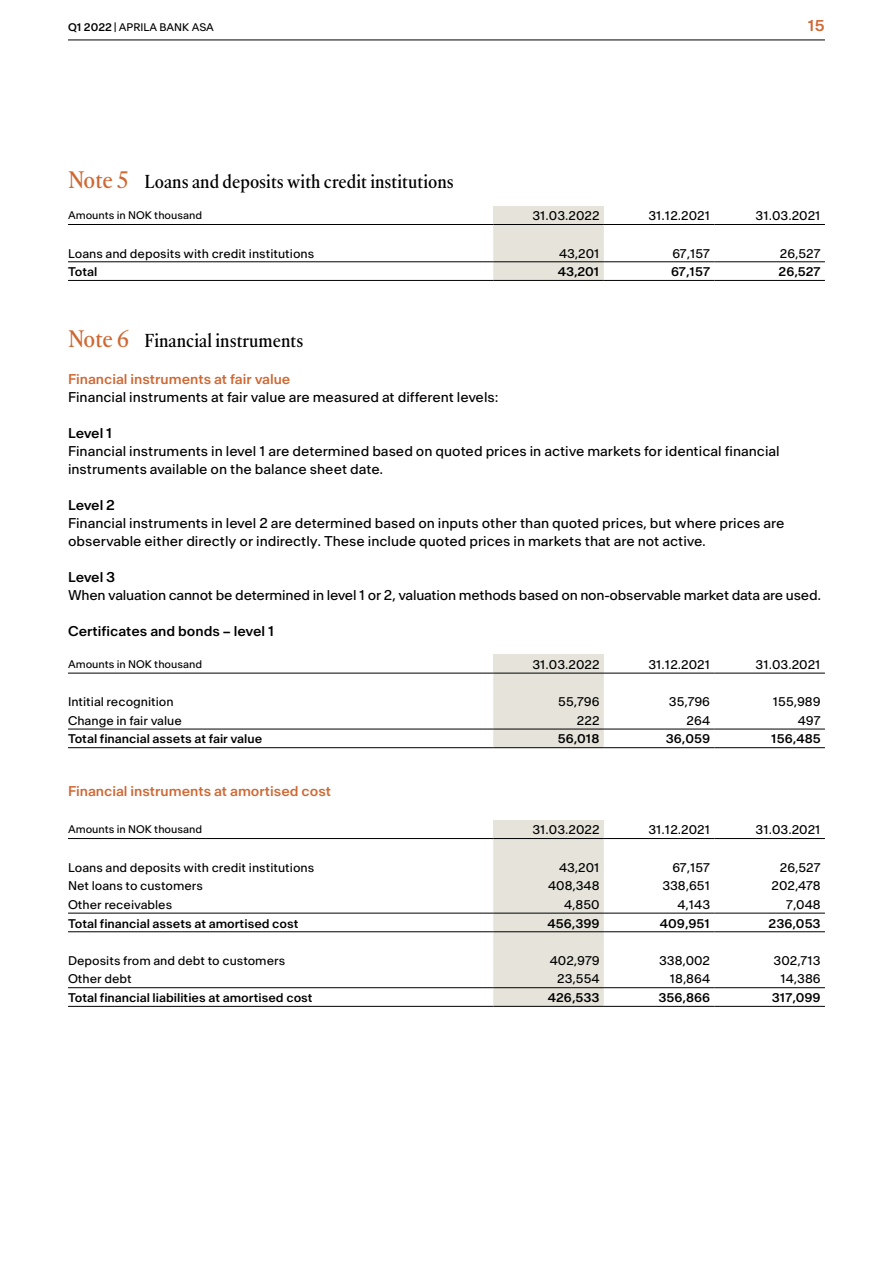
<style>
.page{position:relative;width:893px;height:1263px;background:#fff}
.page>*{position:absolute;margin:0;border:0;box-sizing:border-box;transform-origin:0 0}
.t1{font:500 condensed 16.5px "Atacama Beta";color:#000}
.t2{font:500 15px "Antarctica Beta";color:#cf6833}
.t3{font:13.5px/18px "Antarctica Beta";color:#000}
.t4{font:500 13.5px "Antarctica Beta";color:#cf6833}
.t5{font:500 13.5px "Antarctica Beta";color:#000}
.t6{font:12px "Antarctica Beta";color:#000}
.t7{font:500 12px "Antarctica Beta";color:#000}
.t8{font:10.5px "Antarctica Beta";color:#000}
.s1{font-weight:500}
.s2{font-size:21px;color:#cf6833}
</style>
<div class="page">
<hr style="left:68px;top:40px;width:757px;height:1px;background:#000">
<div style="left:493px;top:206px;width:111px;height:18px;background:#e6e3db"></div>
<div style="left:493px;top:225px;width:111px;height:55px;background:#e6e3db"></div>
<hr style="left:68px;top:261px;width:425px;height:1px;background:#000">
<hr style="left:493px;top:261px;width:111px;height:1px;background:#000">
<hr style="left:604px;top:261px;width:110px;height:1px;background:#000">
<hr style="left:714px;top:261px;width:111px;height:1px;background:#000">
<hr style="left:68px;top:280px;width:425px;height:1px;background:#000">
<hr style="left:493px;top:280px;width:111px;height:1px;background:#000">
<hr style="left:604px;top:280px;width:110px;height:1px;background:#000">
<hr style="left:714px;top:280px;width:111px;height:1px;background:#000">
<hr style="left:68px;top:224px;width:425px;height:1px;background:#000">
<hr style="left:493px;top:224px;width:111px;height:1px;background:#000">
<hr style="left:604px;top:224px;width:110px;height:1px;background:#000">
<hr style="left:714px;top:224px;width:111px;height:1px;background:#000">
<div style="left:493px;top:654px;width:111px;height:19px;background:#e6e3db"></div>
<div style="left:493px;top:674px;width:111px;height:73px;background:#e6e3db"></div>
<hr style="left:68px;top:729px;width:425px;height:1px;background:#000">
<hr style="left:493px;top:729px;width:111px;height:1px;background:#000">
<hr style="left:604px;top:729px;width:110px;height:1px;background:#000">
<hr style="left:714px;top:729px;width:111px;height:1px;background:#000">
<hr style="left:68px;top:747px;width:425px;height:1px;background:#000">
<hr style="left:493px;top:747px;width:111px;height:1px;background:#000">
<hr style="left:604px;top:747px;width:110px;height:1px;background:#000">
<hr style="left:714px;top:747px;width:111px;height:1px;background:#000">
<hr style="left:68px;top:673px;width:425px;height:1px;background:#000">
<hr style="left:493px;top:673px;width:111px;height:1px;background:#000">
<hr style="left:604px;top:673px;width:110px;height:1px;background:#000">
<hr style="left:714px;top:673px;width:111px;height:1px;background:#000">
<div style="left:493px;top:820px;width:111px;height:18px;background:#e6e3db"></div>
<div style="left:493px;top:839px;width:111px;height:167px;background:#e6e3db"></div>
<hr style="left:493px;top:913px;width:111px;height:1px;background:#000">
<hr style="left:493px;top:931px;width:111px;height:1px;background:#000">
<hr style="left:68px;top:987px;width:425px;height:1px;background:#000">
<hr style="left:493px;top:987px;width:111px;height:1px;background:#000">
<hr style="left:604px;top:987px;width:110px;height:1px;background:#000">
<hr style="left:714px;top:987px;width:111px;height:1px;background:#000">
<hr style="left:68px;top:1006px;width:425px;height:1px;background:#000">
<hr style="left:493px;top:1006px;width:111px;height:1px;background:#000">
<hr style="left:604px;top:1006px;width:110px;height:1px;background:#000">
<hr style="left:714px;top:1006px;width:111px;height:1px;background:#000">
<hr style="left:68px;top:913px;width:425px;height:1px;background:#000">
<hr style="left:604px;top:913px;width:110px;height:1px;background:#000">
<hr style="left:714px;top:913px;width:111px;height:1px;background:#000">
<hr style="left:68px;top:931px;width:425px;height:1px;background:#000">
<hr style="left:604px;top:931px;width:110px;height:1px;background:#000">
<hr style="left:714px;top:931px;width:111px;height:1px;background:#000">
<hr style="left:68px;top:838px;width:425px;height:1px;background:#000">
<hr style="left:493px;top:838px;width:111px;height:1px;background:#000">
<hr style="left:604px;top:838px;width:110px;height:1px;background:#000">
<hr style="left:714px;top:838px;width:111px;height:1px;background:#000">
<p class="t8" style="left:68px;top:20px;width:147px"><span class="s1">Q1 2022</span> | APRILA BANK ASA</p>
<p class="t2" style="left:808px;top:16px;width:18px">15</p>
<p class="t1" style="left:68px;top:170px;width:387px"><span class="s2">Note 5</span> Loans and deposits with credit institutions</p>
<p class="t8" style="left:68px;top:208px;width:136px">Amounts in NOK thousand</p>
<p class="t6" style="left:532px;top:208px;width:69px">31.03.2022</p>
<p class="t6" style="left:648px;top:208px;width:63px">31.12.2021</p>
<p class="t6" style="left:756px;top:208px;width:67px">31.03.2021</p>
<p class="t6" style="left:68px;top:245px;width:248px">Loans and deposits with credit institutions</p>
<p class="t6" style="left:559px;top:245px;width:42px">43,201</p>
<p class="t6" style="left:672px;top:245px;width:39px">67,157</p>
<p class="t6" style="left:780px;top:245px;width:42px">26,527</p>
<p class="t7" style="left:68px;top:264px;width:31px">Total</p>
<p class="t7" style="left:558px;top:264px;width:43px">43,201</p>
<p class="t7" style="left:671px;top:264px;width:40px">67,157</p>
<p class="t7" style="left:779px;top:264px;width:44px">26,527</p>
<p class="t1" style="left:68px;top:328px;width:237px"><span class="s2">Note 6</span> Financial instruments</p>
<p class="t4" style="left:68px;top:370px;width:224px">Financial instruments at fair value</p>
<p class="t3" style="left:68px;top:388px;width:432px">Financial instruments at fair value are measured at different levels:</p>
<p class="t5" style="left:68px;top:424px;width:46px">Level 1</p>
<p class="t3" style="left:68px;top:442px;width:713px">Financial instruments in level 1 are determined based on quoted prices in active markets for identical financial instruments available on the balance sheet date.</p>
<p class="t5" style="left:68px;top:496px;width:48px">Level 2</p>
<p class="t3" style="left:68px;top:514px;width:718px">Financial instruments in level 2 are determined based on inputs other than quoted prices, but where prices are observable either directly or indirectly. These include quoted prices in markets that are not active.</p>
<p class="t5" style="left:68px;top:568px;width:49px">Level 3</p>
<p class="t3" style="left:68px;top:586px;width:755px">When valuation cannot be determined in level 1 or 2, valuation methods based on non-observable market data are used.</p>
<p class="t5" style="left:68px;top:622px;width:208px">Certificates and bonds – level 1</p>
<p class="t8" style="left:68px;top:657px;width:136px">Amounts in NOK thousand</p>
<p class="t6" style="left:532px;top:656px;width:69px">31.03.2022</p>
<p class="t6" style="left:648px;top:656px;width:63px">31.12.2021</p>
<p class="t6" style="left:756px;top:656px;width:67px">31.03.2021</p>
<p class="t6" style="left:68px;top:694px;width:107px">Intitial recognition</p>
<p class="t6" style="left:558px;top:694px;width:43px">55,796</p>
<p class="t6" style="left:669px;top:694px;width:43px">35,796</p>
<p class="t6" style="left:773px;top:694px;width:49px">155,989</p>
<p class="t6" style="left:68px;top:712px;width:115px">Change in fair value</p>
<p class="t6" style="left:577px;top:712px;width:24px">222</p>
<p class="t6" style="left:687px;top:712px;width:25px">264</p>
<p class="t6" style="left:798px;top:712px;width:24px">497</p>
<p class="t7" style="left:68px;top:731px;width:196px">Total financial assets at fair value</p>
<p class="t7" style="left:558px;top:731px;width:43px">56,018</p>
<p class="t7" style="left:666px;top:731px;width:46px">36,059</p>
<p class="t7" style="left:771px;top:731px;width:51px">156,485</p>
<p class="t4" style="left:68px;top:782px;width:265px">Financial instruments at amortised cost</p>
<p class="t8" style="left:68px;top:822px;width:136px">Amounts in NOK thousand</p>
<p class="t6" style="left:532px;top:822px;width:69px">31.03.2022</p>
<p class="t6" style="left:648px;top:822px;width:63px">31.12.2021</p>
<p class="t6" style="left:756px;top:822px;width:67px">31.03.2021</p>
<p class="t6" style="left:68px;top:859px;width:248px">Loans and deposits with credit institutions</p>
<p class="t6" style="left:559px;top:859px;width:42px">43,201</p>
<p class="t6" style="left:672px;top:859px;width:39px">67,157</p>
<p class="t6" style="left:780px;top:859px;width:42px">26,527</p>
<p class="t6" style="left:68px;top:878px;width:136px">Net loans to customers</p>
<p class="t6" style="left:548px;top:878px;width:53px">408,348</p>
<p class="t6" style="left:662px;top:878px;width:49px">338,651</p>
<p class="t6" style="left:771px;top:878px;width:51px">202,478</p>
<p class="t6" style="left:68px;top:896px;width:106px">Other receivables</p>
<p class="t6" style="left:564px;top:896px;width:37px">4,850</p>
<p class="t6" style="left:677px;top:896px;width:34px">4,143</p>
<p class="t6" style="left:786px;top:896px;width:36px">7,048</p>
<p class="t7" style="left:68px;top:915px;width:232px">Total financial assets at amortised cost</p>
<p class="t7" style="left:548px;top:915px;width:54px">456,399</p>
<p class="t7" style="left:660px;top:915px;width:52px">409,951</p>
<p class="t7" style="left:769px;top:915px;width:54px">236,053</p>
<p class="t6" style="left:68px;top:952px;width:219px">Deposits from and debt to customers</p>
<p class="t6" style="left:550px;top:952px;width:51px">402,979</p>
<p class="t6" style="left:659px;top:952px;width:53px">338,002</p>
<p class="t6" style="left:774px;top:952px;width:49px">302,713</p>
<p class="t6" style="left:68px;top:971px;width:65px">Other debt</p>
<p class="t6" style="left:557px;top:971px;width:44px">23,554</p>
<p class="t6" style="left:670px;top:971px;width:42px">18,864</p>
<p class="t6" style="left:780px;top:971px;width:42px">14,386</p>
<p class="t7" style="left:68px;top:990px;width:246px">Total financial liabilities at amortised cost</p>
<p class="t7" style="left:548px;top:990px;width:53px">426,533</p>
<p class="t7" style="left:658px;top:990px;width:53px">356,866</p>
<p class="t7" style="left:772px;top:990px;width:50px">317,099</p>
</div>
